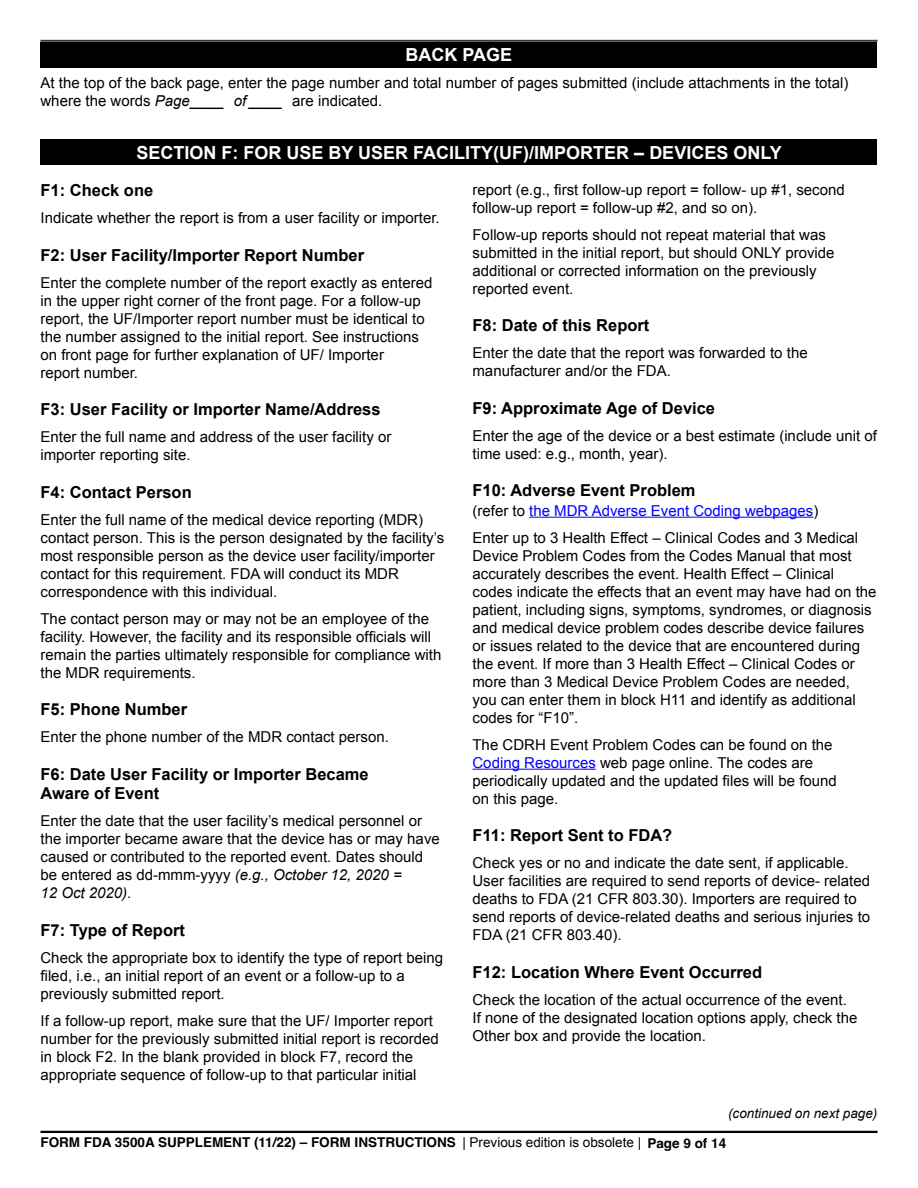
<style>
.page{position:relative;width:918px;height:1188px;background:#fff}
.page>*{position:absolute;margin:0;border:0;box-sizing:border-box;transform-origin:0 0}
.t1{font:700 18px "Arial";color:#fff}
.t2{font:700 16.5px/19.5px "Arial";color:#000}
.t3{font:15px/18px "Arial";color:#000}
.t4{font:15px "Arial";color:#00f}
.t5{font:700 13.5px "Helvetica";color:#000}
.t6{font:13.5px "Arial";color:#000}
.t7{font:italic 13.5px "Arial";color:#000}
.s1{font-style:italic}
.s2{color:#000}
.s3{color:#00f}
</style>
<div class="page">
<hr style="left:40px;top:39px;width:838px;height:3px;background:#000">
<hr style="left:40px;top:1131px;width:838px;height:2px;background:#000">
<div style="left:40px;top:42px;width:838px;height:26px;background:#000"></div>
<hr style="left:40px;top:39px;width:838px;height:1px;background:#fff">
<div style="left:40px;top:140px;width:838px;height:25px;background:#000"></div>
<hr style="left:529px;top:517px;width:285px;height:1px;background:#00f">
<hr style="left:472px;top:769px;width:124px;height:1px;background:#00f">
<h2 class="t1" style="left:406px;top:43px;width:108px">BACK PAGE</h2>
<p class="t3" style="left:40px;top:74px;width:809px">At the top of the back page, enter the page number and total number of pages submitted (include attachments in the total) where the words <span class="s1">Page ____ of ____</span> are indicated.</p>
<h2 class="t1" style="left:137px;top:140px;width:647px">SECTION F: FOR USE BY USER FACILITY(UF)/IMPORTER – DEVICES ONLY</h2>
<h3 class="t2" style="left:40px;top:181px;width:114px">F1: Check one</h3>
<p class="t3" style="left:40px;top:209px;width:401px">Indicate whether the report is from a user facility or importer.</p>
<h3 class="t2" style="left:40px;top:246px;width:325px">F2: User Facility/Importer Report Number</h3>
<p class="t3" style="left:40px;top:273px;width:393px">Enter the complete number of the report exactly as entered in the upper right corner of the front page. For a follow-up report, the UF/Importer report number must be identical to the number assigned to the initial report. See instructions on front page for further explanation of UF/ Importer<br>report number.</p>
<h3 class="t2" style="left:40px;top:400px;width:342px">F3: User Facility or Importer Name/Address</h3>
<p class="t3" style="left:40px;top:428px;width:352px">Enter the full name and address of the user facility or importer reporting site.</p>
<h3 class="t2" style="left:40px;top:483px;width:153px">F4: Contact Person</h3>
<p class="t3" style="left:40px;top:510px;width:405px">Enter the full name of the medical device reporting (MDR) contact person. This is the person designated by the facility’s most responsible person as the device user facility/importer contact for this requirement. FDA will conduct its MDR correspondence with this individual.</p>
<p class="t3" style="left:40px;top:609px;width:402px">The contact person may or may not be an employee of the facility. However, the facility and its responsible officials will remain the parties ultimately responsible for compliance with the MDR requirements.</p>
<h3 class="t2" style="left:40px;top:700px;width:148px">F5: Phone Number</h3>
<p class="t3" style="left:40px;top:728px;width:350px">Enter the phone number of the MDR contact person.</p>
<h3 class="t2" style="left:40px;top:765px;width:330px">F6: Date User Facility or Importer Became<br>Aware of Event</h3>
<p class="t3" style="left:40px;top:812px;width:401px">Enter the date that the user facility’s medical personnel or the importer became aware that the device has or may have caused or contributed to the reported event. Dates should be entered as dd-mmm-yyyy <span class="s1">(e.g., October 12, 2020 =<br>12 Oct 2020)</span>.</p>
<h3 class="t2" style="left:40px;top:921px;width:146px">F7: Type of Report</h3>
<p class="t3" style="left:40px;top:948px;width:404px">Check the appropriate box to identify the type of report being filed, i.e., an initial report of an event or a follow-up to a previously submitted report.</p>
<p class="t3" style="left:40px;top:1011px;width:400px">If a follow-up report, make sure that the UF/ Importer report number for the previously submitted initial report is recorded in block F2. In the blank provided in block F7, record the appropriate sequence of follow-up to that particular initial</p>
<p class="t3" style="left:472px;top:180px;width:374px">report (e.g., first follow-up report = follow- up #1, second follow-up report = follow-up #2, and so on).</p>
<p class="t3" style="left:472px;top:225px;width:364px">Follow-up reports should not repeat material that was submitted in the initial report, but should ONLY provide additional or corrected information on the previously reported event.</p>
<h3 class="t2" style="left:472px;top:316px;width:178px">F8: Date of this Report</h3>
<p class="t3" style="left:472px;top:344px;width:337px">Enter the date that the report was forwarded to the manufacturer and/or the FDA.</p>
<h3 class="t2" style="left:472px;top:399px;width:244px">F9: Approximate Age of Device</h3>
<p class="t3" style="left:472px;top:426px;width:406px">Enter the age of the device or a best estimate (include unit of time used: e.g., month, year).</p>
<h3 class="t2" style="left:472px;top:481px;width:225px">F10: Adverse Event Problem</h3>
<p class="t4" style="left:472px;top:501px;width:348px"><span class="s2">(refer to</span> the MDR Adverse Event Coding webpages<span class="s2">)</span></p>
<p class="t3" style="left:472px;top:528px;width:406px">Enter up to 3 Health Effect – Clinical Codes and 3 Medical Device Problem Codes from the Codes Manual that most accurately describes the event. Health Effect – Clinical codes indicate the effects that an event may have had on the patient, including signs, symptoms, syndromes, or diagnosis and medical device problem codes describe device failures or issues related to the device that are encountered during the event. If more than 3 Health Effect – Clinical Codes or more than 3 Medical Device Problem Codes are needed, you can enter them in block H11 and identify as additional codes for “F10”.</p>
<p class="t3" style="left:472px;top:735px;width:366px">The CDRH Event Problem Codes can be found on the <span class="s3">Coding Resources</span> web page online. The codes are periodically updated and the updated files will be found on this page.</p>
<h3 class="t2" style="left:472px;top:826px;width:201px">F11: Report Sent to FDA?</h3>
<p class="t3" style="left:472px;top:854px;width:399px">Check yes or no and indicate the date sent, if applicable.<br>User facilities are required to send reports of device- related deaths to FDA (21 CFR 803.30). Importers are required to send reports of device-related deaths and serious injuries to FDA (21 CFR 803.40).</p>
<h3 class="t2" style="left:472px;top:963px;width:291px">F12: Location Where Event Occurred</h3>
<p class="t3" style="left:472px;top:990px;width:386px">Check the location of the actual occurrence of the event.<br>If none of the designated location options apply, check the<br>Other box and provide the location.</p>
<p class="t7" style="left:728px;top:1104px;width:151px">(continued on next page)</p>
<p class="t5" style="left:40px;top:1134px;width:417px">FORM FDA 3500A SUPPLEMENT (11/22) – FORM INSTRUCTIONS</p>
<p class="t5" style="left:647px;top:1135px;width:80px">Page 9 of 14</p>
<p class="t6" style="left:462px;top:1134px;width:180px">| Previous edition is obsolete |</p>
</div>
